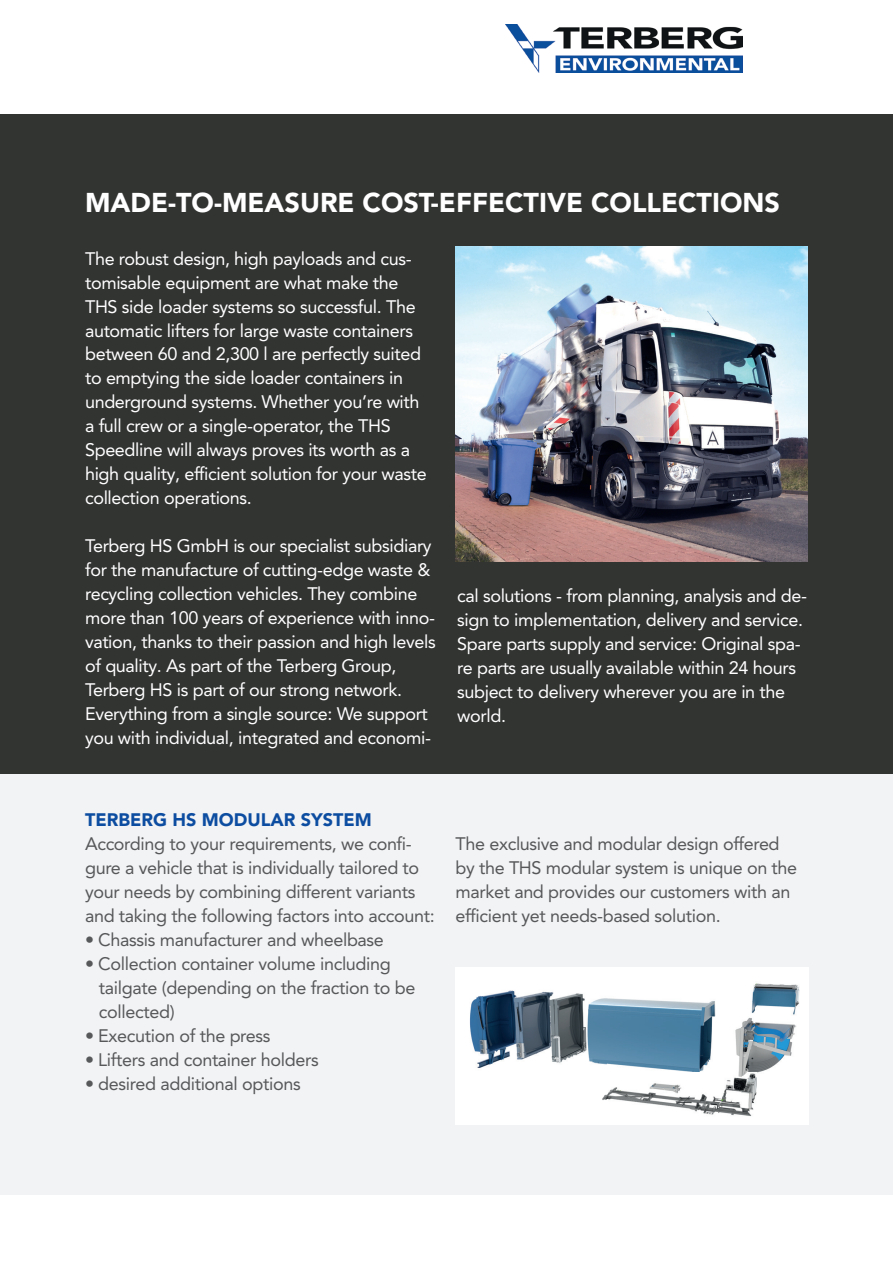
<style>
.page{position:relative;width:893px;height:1263px;background:#fff}
.page>*{position:absolute;margin:0;border:0;box-sizing:border-box;transform-origin:0 0}
.t1{font:900 27px "Avenir LT Pro";color:#fff}
.t2{font:18px/24px "Avenir LT Pro";letter-spacing:-.02em;color:#fff}
.t3{font:18px/24px "Avenir LT Pro";letter-spacing:-.02em;color:#57585a}
.t4{font:900 18px "Avenir LT Pro";color:#0d4da1}
</style>
<div class="page">
<div style="left:0;top:115px;width:893px;height:931px;background:#323432"></div>
<div style="left:0;top:774px;width:893px;height:421px;background:#f2f3f4"></div>
<div style="left:455px;top:967px;width:353px;height:158px;background:#fff"></div>
<img style="left:455px;top:247px;width:353px;height:314px">
<img style="left:470px;top:983px;width:330px;height:133px">
<img style="left:506px;top:25px;width:237px;height:47px">
<h1 class="t1" style="left:85px;top:186px;width:696px">MADE-TO-MEASURE COST-EFFECTIVE COLLECTIONS</h1>
<p class="t2" style="left:85px;top:246px;width:343px">The robust design, high payloads and cus&shy;tomisable equipment are what make the THS side loader systems so successful. The automatic lifters for large waste containers between 60 and 2,300 l are perfectly suited to emptying the side loader containers in underground systems. Whether you’re with a full crew or a single-operator, the THS Speedline will always proves its worth as a high quality, efficient solution for your waste collection operations.</p>
<p class="t2" style="left:85px;top:534px;width:352px">Terberg HS GmbH is our specialist subsidiary for the manufacture of cutting-edge waste &amp; recycling collection vehicles. They combine more than 100 years of experience with inno&shy;vation, thanks to their passion and high levels of quality. As part of the Terberg Group, Terberg HS is part of our strong network.<br>Everything from a single source: We support you with individual, integrated and economi-</p>
<p class="t2" style="left:457px;top:583px;width:351px">cal solutions - from planning, analysis and de&shy;sign to implementation, delivery and service.<br>Spare parts supply and service: Original spa&shy;re parts are usually available within 24 hours subject to delivery wherever you are in the world.</p>
<p class="t4" style="left:85px;top:809px;width:288px">TERBERG HS MODULAR SYSTEM</p>
<p class="t3" style="left:85px;top:831px;width:351px">According to your requirements, we confi&shy;gure a vehicle that is individually tailored to your needs by combining different variants and taking the following factors into account:</p>
<p class="t3" style="left:85px;top:927px;width:300px">• Chassis manufacturer and wheelbase</p>
<p class="t3" style="left:99px;top:951px;width:318px;text-indent:-14px">• Collection container volume including tailgate (depending on the fraction to be collected)</p>
<p class="t3" style="left:85px;top:1023px;width:187px">• Execution of the press</p>
<p class="t3" style="left:85px;top:1047px;width:235px">• Lifters and container holders</p>
<p class="t3" style="left:85px;top:1071px;width:217px">• desired additional options</p>
<p class="t3" style="left:455px;top:831px;width:343px">The exclusive and modular design offered by the THS modular system is unique on the market and provides our customers with an efficient yet needs-based solution.</p>
</div>
